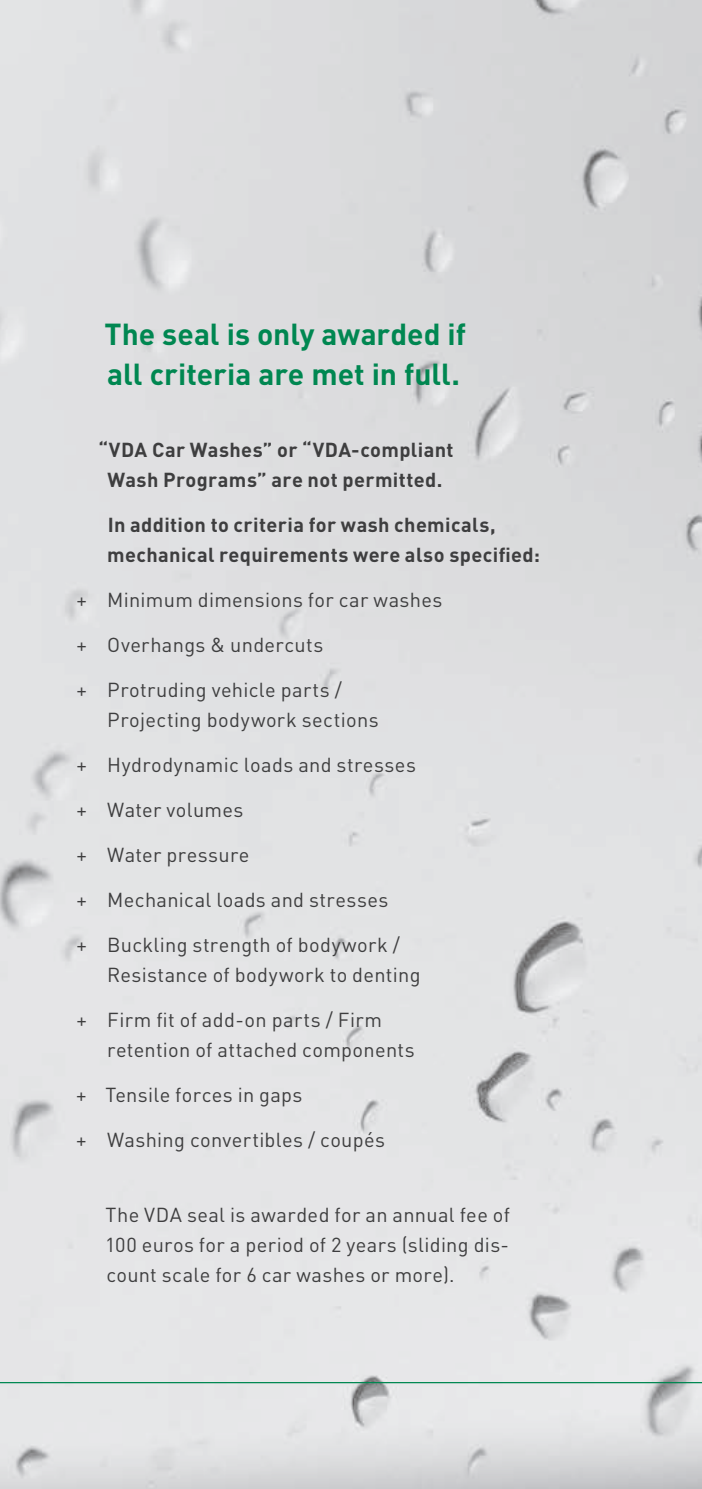
<style>
.page{position:relative;width:702px;height:1489px;background:#fff}
.page>*{position:absolute;margin:0;border:0;box-sizing:border-box;transform-origin:0 0}
.t1{font:700 30px/40px "DIN Pro";color:#008751}
.t2{font:20px/30px "DIN Pro";letter-spacing:.015em;color:#3e3e3f}
.t3{font:700 20px/30px "DIN Pro";letter-spacing:.015em;color:#3e3e3f;text-align:center}
</style>
<div class="page">
<img style="left:0;top:0;width:702px;height:1488px">
<hr style="left:0;top:1381px;width:702px;height:2px;background:#008751">
<h1 class="t1" style="left:104px;top:313px;width:363px">The seal is only awarded if all criteria are met in full.</h1>
<p class="t3" style="left:98px;top:434px;width:356px">“VDA Car Washes” or “VDA-compliant<br>Wash Programs” are not permitted.</p>
<p class="t3" style="left:107px;top:509px;width:434px;text-align:left">In addition to criteria for wash chemicals, mechanical requirements were also specified:</p>
<p class="t2" style="left:76px;top:584px;width:367px">+ Minimum dimensions for car washes</p>
<p class="t2" style="left:76px;top:629px;width:248px">+ Overhangs &amp; undercuts</p>
<p class="t2" style="left:107px;top:674px;width:273px;text-indent:-31px">+ Protruding vehicle parts /<br>Projecting bodywork sections</p>
<p class="t2" style="left:76px;top:749px;width:341px">+ Hydrodynamic loads and stresses</p>
<p class="t2" style="left:76px;top:794px;width:169px">+ Water volumes</p>
<p class="t2" style="left:76px;top:839px;width:175px">+ Water pressure</p>
<p class="t2" style="left:76px;top:884px;width:314px">+ Mechanical loads and stresses</p>
<p class="t2" style="left:107px;top:929px;width:315px;text-indent:-31px">+ Buckling strength of bodywork /<br>Resistance of bodywork to denting</p>
<p class="t2" style="left:107px;top:1004px;width:309px;text-indent:-31px">+ Firm fit of add-on parts / Firm retention of attached components</p>
<p class="t2" style="left:76px;top:1079px;width:228px">+ Tensile forces in gaps</p>
<p class="t2" style="left:76px;top:1124px;width:310px">+ Washing convertibles / coupés</p>
<p class="t2" style="left:105px;top:1199px;width:406px;text-align:justify">The VDA seal is awarded for an annual fee of 100 euros for a period of 2 years (sliding dis&shy;count scale for 6 car washes or more).</p>
</div>
